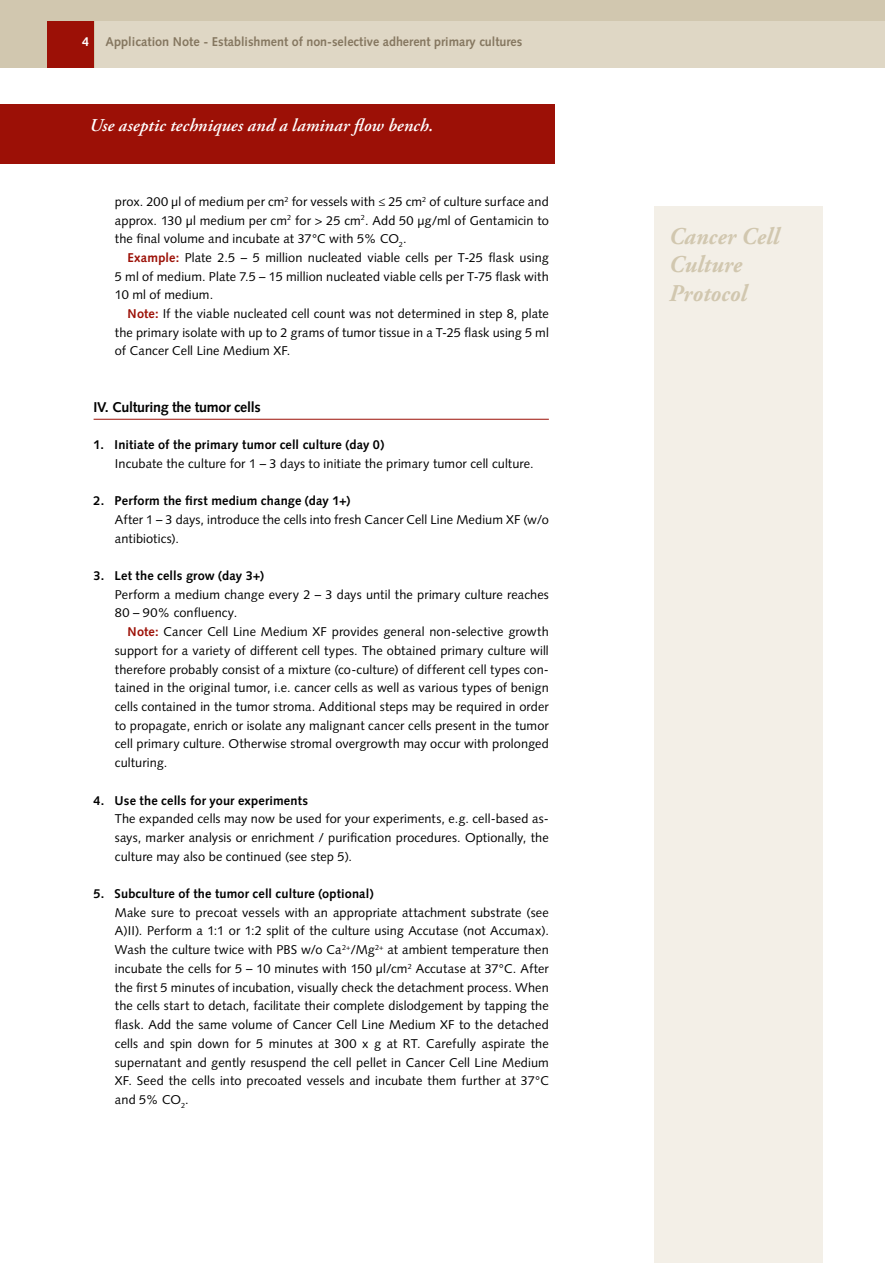
<style>
.page{position:relative;width:885px;height:1263px;background:#fff}
.page>*{position:absolute;margin:0;border:0;box-sizing:border-box;transform-origin:0 0}
.t1{font:italic 700 24px/28.8px "Adobe Garamond Pro";letter-spacing:.01em;color:#d1c7af;scale:.95 1}
.t2{font:italic 600 18px "Adobe Garamond Pro";letter-spacing:.005em;color:#fff}
.t3{font:700 14.25px "Syntax LT Std";letter-spacing:-.02em;color:#000}
.t4{font:12.75px/18.8px "Syntax LT Std";letter-spacing:.01em;color:#000;text-align:justify}
.t5{font:700 12.75px "Syntax LT Std";letter-spacing:.01em;color:#000}
.t6{font:700 12.75px "Syntax LT Std";color:#857760}
.t7{font:700 12.75px "Syntax LT Std";color:#fff}
.s1{font-weight:700;color:#9c1006}
</style>
<div class="page">
<div style="left:0;top:0;width:884px;height:68px;background:#d1c7af"></div>
<div style="left:95px;top:21px;width:789px;height:47px;background:#dfd7c5"></div>
<div style="left:47px;top:21px;width:47px;height:47px;background:#9c1006"></div>
<div style="left:0;top:104px;width:554px;height:60px;background:#9c1006"></div>
<div style="left:654px;top:206px;width:168px;height:1057px;background:#f3efe7"></div>
<hr style="left:94px;top:419px;width:455px;height:1px;background:#9c1006">
<p class="t7" style="left:82px;top:34px;width:9px">4</p>
<p class="t6" style="left:106px;top:34px;width:418px">Application Note - Establishment of non-selective adherent primary cultures</p>
<h2 class="t2" style="left:89px;top:115px;width:345px">Use aseptic techniques and a laminar flow bench.</h2>
<p class="t4" style="left:115px;top:192px;width:435px">prox. 200 μl of medium per cm<sup>2</sup> for vessels with ≤ 25 cm<sup>2</sup> of culture surface and approx. 130 μl medium per cm<sup>2</sup> for &gt; 25 cm<sup>2</sup>. Add 50 μg/ml of Gentamicin to the final volume and incubate at 37°C with 5% CO<sub>2</sub>.</p>
<p class="t4" style="left:115px;top:248px;width:435px;text-indent:13px"><span class="s1">Example:</span> Plate 2.5 – 5 million nucleated viable cells per T-25 flask using 5 ml of medium. Plate 7.5 – 15 million nucleated viable cells per T-75 flask with 10 ml of medium.</p>
<p class="t4" style="left:115px;top:304px;width:435px;text-indent:13px"><span class="s1">Note:</span> If the viable nucleated cell count was not determined in step 8, plate the primary isolate with up to 2 grams of tumor tissue in a T-25 flask using 5 ml of Cancer Cell Line Medium XF.</p>
<p class="t3" style="left:94px;top:399px;width:169px">IV. Culturing the tumor cells</p>
<p class="t5" style="left:94px;top:437px;width:292px">1. Initiate of the primary tumor cell culture (day 0)</p>
<p class="t4" style="left:115px;top:454px;width:420px">Incubate the culture for 1 – 3 days to initiate the primary tumor cell culture.</p>
<p class="t5" style="left:94px;top:493px;width:258px">2. Perform the first medium change (day 1+)</p>
<p class="t4" style="left:115px;top:510px;width:435px">After 1 – 3 days, introduce the cells into fresh Cancer Cell Line Medium XF (w/o antibiotics).</p>
<p class="t5" style="left:94px;top:568px;width:172px">3. Let the cells grow (day 3+)</p>
<p class="t4" style="left:115px;top:585px;width:435px">Perform a medium change every 2 – 3 days until the primary culture reaches<br>80 – 90% confluency.</p>
<p class="t4" style="left:115px;top:622px;width:435px;text-indent:13px"><span class="s1">Note:</span> Cancer Cell Line Medium XF provides general non-selective growth support for a variety of different cell types. The obtained primary culture will therefore probably consist of a mixture (co-culture) of different cell types con&shy;tained in the original tumor, i.e. cancer cells as well as various types of benign cells contained in the tumor stroma. Additional steps may be required in order to propagate, enrich or isolate any malignant cancer cells present in the tumor cell primary culture. Otherwise stromal overgrowth may occur with prolonged culturing.</p>
<p class="t5" style="left:94px;top:793px;width:216px">4. Use the cells for your experiments</p>
<p class="t4" style="left:115px;top:809px;width:435px">The expanded cells may now be used for your experiments, e.g. cell-based as&shy;says, marker analysis or enrichment / purification procedures. Optionally, the culture may also be continued (see step 5).</p>
<p class="t5" style="left:94px;top:886px;width:281px">5. Subculture of the tumor cell culture (optional)</p>
<p class="t4" style="left:115px;top:903px;width:435px">Make sure to precoat vessels with an appropriate attachment substrate (see A)II). Perform a 1:1 or 1:2 split of the culture using Accutase (not Accumax).<br>Wash the culture twice with PBS w/o Ca<sup>2+</sup>/Mg<sup>2+</sup> at ambient temperature then incubate the cells for 5 – 10 minutes with 150 μl/cm<sup>2</sup> Accutase at 37°C. After the first 5 minutes of incubation, visually check the detachment process. When the cells start to detach, facilitate their complete dislodgement by tapping the flask. Add the same volume of Cancer Cell Line Medium XF to the detached cells and spin down for 5 minutes at 300 x g at RT. Carefully aspirate the supernatant and gently resuspend the cell pellet in Cancer Cell Line Medium XF. Seed the cells into precoated vessels and incubate them further at 37°C and 5% CO<sub>2</sub>.</p>
<h1 class="t1" style="left:669px;top:222px;width:117px">Cancer Cell<br>Culture<br>Protocol</h1>
</div>
